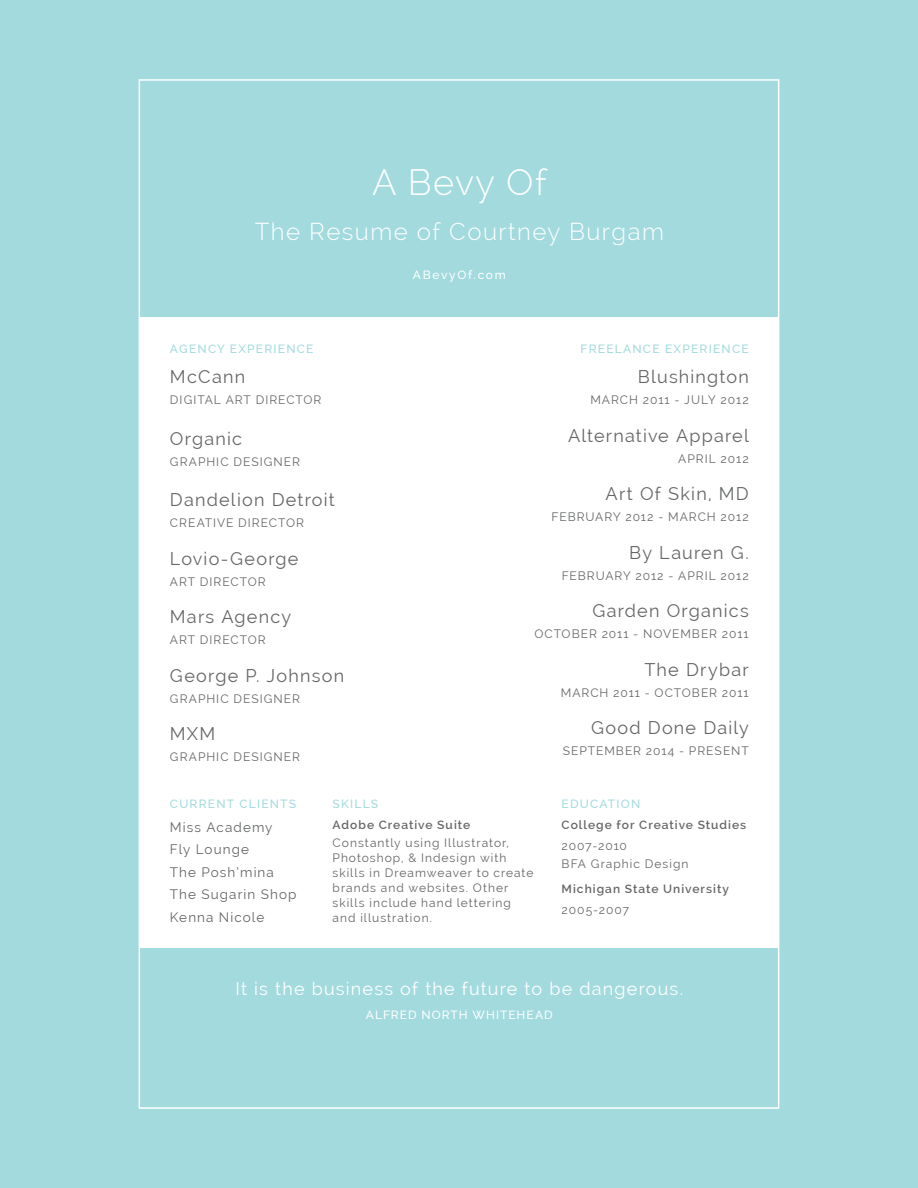
<style>
.page{position:relative;width:918px;height:1188px;background:#a2dade}
.page>*{position:absolute;margin:0;border:0;box-sizing:border-box;transform-origin:0 0}
.t1{font:300 36px "Raleway";letter-spacing:.04em;color:#fff}
.t2{font:300 24px "Raleway";letter-spacing:.06em;color:#fff}
.Paragraph_Style_2{font:18px "Raleway";letter-spacing:.07em;color:#656666}
.Paragraph_Style_2-2{font:18px "Raleway";letter-spacing:.065em;color:#fff}
.Paragraph_Style_2-3{font:13.5px "Raleway";letter-spacing:.08em;color:#656666}
.Paragraph_Style_3{font:12px/15px "Raleway";letter-spacing:.085em;color:#656666}
.Paragraph_Style_2-4{font:600 12px "Raleway";letter-spacing:.08em;color:#656666}
.Paragraph_Style_1{font:500 12px "Raleway";letter-spacing:.1em;color:#a2dade}
.Paragraph_Style_2-5{font:12px "Raleway";letter-spacing:.085em;color:#656666}
.Paragraph_Style_3-2{font:500 12px "Raleway";letter-spacing:.085em;color:#fff}
.Paragraph_Style_3-3{font:500 12px "Raleway";letter-spacing:.14em;color:#fff}
</style>
<div class="page">
<div style="left:139px;top:317px;width:640px;height:631px;background:#fff"></div>
<p class="t1" style="left:372px;top:162px;width:177px">A Bevy Of</p>
<p class="t2" style="left:255px;top:218px;width:411px">The Resume of Courtney Burgam</p>
<p class="Paragraph_Style_3-3" style="left:413px;top:267px;width:94px">ABevyOf.com</p>
<p class="Paragraph_Style_1" style="left:170px;top:342px;width:145px">AGENCY EXPERIENCE</p>
<p class="Paragraph_Style_2" style="left:170px;top:366px;width:77px">McCann</p>
<p class="Paragraph_Style_2-5" style="left:170px;top:393px;width:153px">DIGITAL ART DIRECTOR</p>
<p class="Paragraph_Style_2" style="left:170px;top:428px;width:74px">Organic</p>
<p class="Paragraph_Style_2-5" style="left:170px;top:454px;width:132px">GRAPHIC DESIGNER</p>
<p class="Paragraph_Style_2" style="left:170px;top:489px;width:166px">Dandelion Detroit</p>
<p class="Paragraph_Style_3" style="left:170px;top:515px;width:136px">CREATIVE DIRECTOR</p>
<p class="Paragraph_Style_2" style="left:170px;top:548px;width:130px">Lovio-George</p>
<p class="Paragraph_Style_3" style="left:170px;top:574px;width:97px">ART DIRECTOR</p>
<p class="Paragraph_Style_2" style="left:170px;top:606px;width:123px">Mars Agency</p>
<p class="Paragraph_Style_3" style="left:170px;top:632px;width:97px">ART DIRECTOR</p>
<p class="Paragraph_Style_2" style="left:170px;top:665px;width:176px">George P. Johnson</p>
<p class="Paragraph_Style_3" style="left:170px;top:691px;width:132px">GRAPHIC DESIGNER</p>
<p class="Paragraph_Style_2" style="left:170px;top:723px;width:47px">MXM</p>
<p class="Paragraph_Style_3" style="left:170px;top:749px;width:132px">GRAPHIC DESIGNER</p>
<p class="Paragraph_Style_1" style="left:581px;top:342px;width:170px">FREELANCE EXPERIENCE</p>
<p class="Paragraph_Style_2" style="left:638px;top:366px;width:112px">Blushington</p>
<p class="Paragraph_Style_3" style="left:590px;top:392px;width:160px">MARCH 2011 - JULY 2012</p>
<p class="Paragraph_Style_2" style="left:568px;top:425px;width:182px">Alternative Apparel</p>
<p class="Paragraph_Style_3" style="left:678px;top:451px;width:72px">APRIL 2012</p>
<p class="Paragraph_Style_2" style="left:606px;top:483px;width:145px">Art Of Skin, MD</p>
<p class="Paragraph_Style_3" style="left:552px;top:509px;width:199px">FEBRUARY 2012 - MARCH 2012</p>
<p class="Paragraph_Style_2" style="left:629px;top:542px;width:121px">By Lauren G.</p>
<p class="Paragraph_Style_3" style="left:562px;top:568px;width:189px">FEBRUARY 2012 - APRIL 2012</p>
<p class="Paragraph_Style_2" style="left:592px;top:600px;width:158px">Garden Organics</p>
<p class="Paragraph_Style_3" style="left:534px;top:626px;width:216px">OCTOBER 2011 - NOVEMBER 2011</p>
<p class="Paragraph_Style_2" style="left:644px;top:659px;width:106px">The Drybar</p>
<p class="Paragraph_Style_3" style="left:561px;top:685px;width:189px">MARCH 2011 - OCTOBER 2011</p>
<p class="Paragraph_Style_2" style="left:591px;top:717px;width:159px">Good Done Daily</p>
<p class="Paragraph_Style_3" style="left:563px;top:743px;width:187px">SEPTEMBER 2014 - PRESENT</p>
<p class="Paragraph_Style_1" style="left:170px;top:796px;width:128px">CURRENT CLIENTS</p>
<p class="Paragraph_Style_2-3" style="left:170px;top:819px;width:104px">Miss Academy</p>
<p class="Paragraph_Style_2-3" style="left:170px;top:842px;width:81px">Fly Lounge</p>
<p class="Paragraph_Style_2-3" style="left:170px;top:864px;width:105px">The Posh’mina</p>
<p class="Paragraph_Style_2-3" style="left:170px;top:887px;width:128px">The Sugarin Shop</p>
<p class="Paragraph_Style_2-3" style="left:170px;top:909px;width:96px">Kenna Nicole</p>
<p class="Paragraph_Style_1" style="left:333px;top:796px;width:47px">SKILLS</p>
<p class="Paragraph_Style_2-4" style="left:333px;top:818px;width:139px">Adobe Creative Suite</p>
<p class="Paragraph_Style_3" style="left:333px;top:835px;width:202px">Constantly using Illustrator,<br>Photoshop, &amp; Indesign with skills in Dreamweaver to create brands and websites. Other skills include hand lettering and illustration.</p>
<p class="Paragraph_Style_1" style="left:562px;top:796px;width:80px">EDUCATION</p>
<p class="Paragraph_Style_2-4" style="left:562px;top:818px;width:186px">College for Creative Studies</p>
<p class="Paragraph_Style_3" style="left:562px;top:838px;width:67px">2007-2010</p>
<p class="Paragraph_Style_3" style="left:562px;top:856px;width:128px">BFA Graphic Design</p>
<p class="Paragraph_Style_2-4" style="left:562px;top:882px;width:169px">Michigan State University</p>
<p class="Paragraph_Style_3" style="left:562px;top:902px;width:69px">2005-2007</p>
<p class="Paragraph_Style_2-2" style="left:235px;top:978px;width:449px">It is the business of the future to be dangerous.</p>
<p class="Paragraph_Style_3-2" style="left:366px;top:1008px;width:188px">ALFRED NORTH WHITEHEAD</p>
</div>
